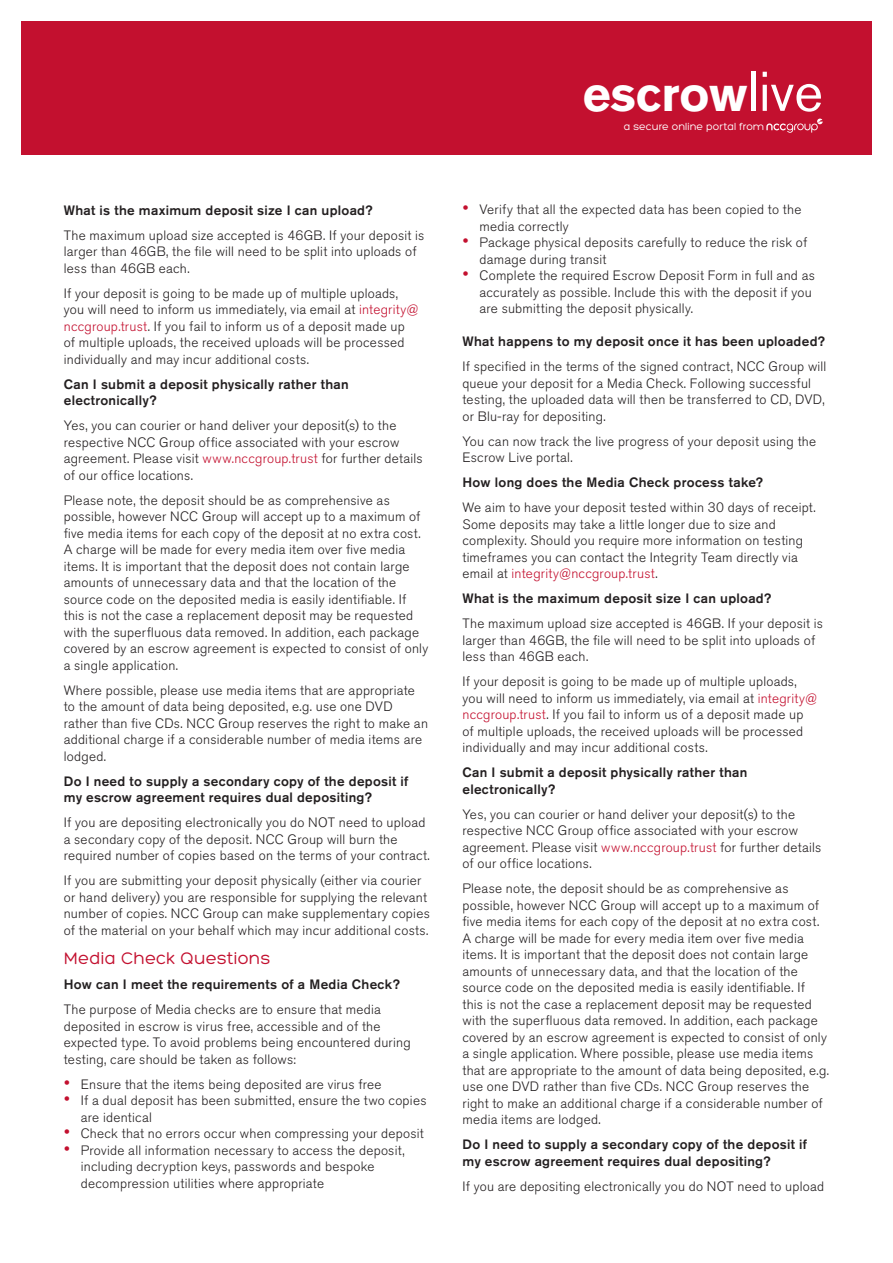
<style>
.page{position:relative;width:893px;height:1263px;background:#fff}
.page>*{position:absolute;margin:0;border:0;box-sizing:border-box;transform-origin:0 0}
.t1{font:700 48.15px "Akzidenz Grotesk BE";color:#fff}
.Numbers_Red{font:18px "Hero";letter-spacing:.01em;color:#c3102f}
.Numbers_Red-2{font:300 13.5px/16.5px "Akzidenz Grotesk BE";letter-spacing:.02em;color:#231f20}
.Numbers_Red-3{font:500 13.5px/16.5px "Akzidenz Grotesk BE";letter-spacing:.02em;color:#231f20}
.t2{font:10.8px "Hero";color:#fff}
.s1{color:#c3102f}
.s2{font-family:"Arial";font-weight:400;font-size:18px;color:#c3102f}
.s3{font-weight:400;font-size:55.5px}
</style>
<div class="page">
<div style="left:21px;top:21px;width:851px;height:133px;background:#c3102f"></div>
<svg style="left:766px;top:119px;width:57px;height:14px"></svg>
<p class="Numbers_Red-3" style="left:64px;top:201px;width:310px">What is the maximum deposit size I can upload?</p>
<p class="Numbers_Red-2" style="left:64px;top:227px;width:362px">The maximum upload size accepted is 46GB. If your deposit is larger than 46GB, the file will need to be split into uploads of less than 46GB each.</p>
<p class="Numbers_Red-2" style="left:64px;top:285px;width:356px">If your deposit is going to be made up of multiple uploads, you will need to inform us immediately, via email at <span class="s1">integrity@ nccgroup.trust</span>. If you fail to inform us of a deposit made up of multiple uploads, the received uploads will be processed individually and may incur additional costs.</p>
<p class="Numbers_Red-3" style="left:64px;top:375px;width:287px">Can I submit a deposit physically rather than electronically?</p>
<p class="Numbers_Red-2" style="left:64px;top:417px;width:360px">Yes, you can courier or hand deliver your deposit(s) to the respective NCC Group office associated with your escrow agreement. Please visit <span class="s1">www.nccgroup.trust</span> for further details of our office locations.</p>
<p class="Numbers_Red-2" style="left:64px;top:492px;width:366px">Please note, the deposit should be as comprehensive as possible, however NCC Group will accept up to a maximum of five media items for each copy of the deposit at no extra cost.<br>A charge will be made for every media item over five media items. It is important that the deposit does not contain large amounts of unnecessary data and that the location of the source code on the deposited media is easily identifiable. If this is not the case a replacement deposit may be requested with the superfluous data removed. In addition, each package covered by an escrow agreement is expected to consist of only a single application.</p>
<p class="Numbers_Red-2" style="left:64px;top:682px;width:366px">Where possible, please use media items that are appropriate to the amount of data being deposited, e.g. use one DVD rather than five CDs. NCC Group reserves the right to make an additional charge if a considerable number of media items are lodged.</p>
<p class="Numbers_Red-3" style="left:64px;top:772px;width:346px">Do I need to supply a secondary copy of the deposit if my escrow agreement requires dual depositing?</p>
<p class="Numbers_Red-2" style="left:64px;top:815px;width:368px">If you are depositing electronically you do NOT need to upload a secondary copy of the deposit. NCC Group will burn the required number of copies based on the terms of your contract.</p>
<p class="Numbers_Red-2" style="left:64px;top:873px;width:368px">If you are submitting your deposit physically (either via courier or hand delivery) you are responsible for supplying the relevant number of copies. NCC Group can make supplementary copies of the material on your behalf which may incur additional costs.</p>
<p class="Numbers_Red" style="left:64px;top:949px;width:208px">Media Check Questions</p>
<p class="Numbers_Red-3" style="left:64px;top:976px;width:338px">How can I meet the requirements of a Media Check?</p>
<p class="Numbers_Red-2" style="left:64px;top:1002px;width:348px">The purpose of Media checks are to ensure that media deposited in escrow is virus free, accessible and of the expected type. To avoid problems being encountered during testing, care should be taken as follows:</p>
<p class="Numbers_Red-2" style="left:64px;top:1076px;width:319px"><span class="s2">•</span> Ensure that the items being deposited are virus free</p>
<p class="Numbers_Red-2" style="left:81px;top:1093px;width:347px;text-indent:-17px"><span class="s2">•</span> If a dual deposit has been submitted, ensure the two copies are identical</p>
<p class="Numbers_Red-2" style="left:64px;top:1126px;width:362px"><span class="s2">•</span> Check that no errors occur when compressing your deposit</p>
<p class="Numbers_Red-2" style="left:81px;top:1142px;width:325px;text-indent:-17px"><span class="s2">•</span> Provide all information necessary to access the deposit, including decryption keys, passwords and bespoke decompression utilities where appropriate</p>
<p class="t1" style="left:583px;top:66px;width:242px">escrow<span class="s3">live</span></p>
<p class="t2" style="left:624px;top:121px;width:142px">a secure online portal from</p>
<p class="Numbers_Red-2" style="left:479px;top:201px;width:323px;text-indent:-17px"><span class="s2">•</span> Verify that all the expected data has been copied to the media correctly</p>
<p class="Numbers_Red-2" style="left:479px;top:234px;width:329px;text-indent:-17px"><span class="s2">•</span> Package physical deposits carefully to reduce the risk of damage during transit</p>
<p class="Numbers_Red-2" style="left:479px;top:267px;width:337px;text-indent:-17px"><span class="s2">•</span> Complete the required Escrow Deposit Form in full and as accurately as possible. Include this with the deposit if you are submitting the deposit physically.</p>
<p class="Numbers_Red-3" style="left:462px;top:333px;width:364px">What happens to my deposit once it has been uploaded?</p>
<p class="Numbers_Red-2" style="left:462px;top:358px;width:365px">If specified in the terms of the signed contract, NCC Group will queue your deposit for a Media Check. Following successful testing, the uploaded data will then be transferred to CD, DVD, or Blu-ray for depositing.</p>
<p class="Numbers_Red-2" style="left:462px;top:433px;width:355px">You can now track the live progress of your deposit using the<br>Escrow Live portal.</p>
<p class="Numbers_Red-3" style="left:462px;top:474px;width:302px">How long does the Media Check process take?</p>
<p class="Numbers_Red-2" style="left:462px;top:499px;width:355px">We aim to have your deposit tested within 30 days of receipt.<br>Some deposits may take a little longer due to size and complexity. Should you require more information on testing timeframes you can contact the Integrity Team directly via email at <span class="s1">integrity@nccgroup.trust</span>.</p>
<p class="Numbers_Red-3" style="left:462px;top:590px;width:310px">What is the maximum deposit size I can upload?</p>
<p class="Numbers_Red-2" style="left:462px;top:615px;width:362px">The maximum upload size accepted is 46GB. If your deposit is larger than 46GB, the file will need to be split into uploads of less than 46GB each.</p>
<p class="Numbers_Red-2" style="left:462px;top:674px;width:356px">If your deposit is going to be made up of multiple uploads, you will need to inform us immediately, via email at <span class="s1">integrity@ nccgroup.trust</span>. If you fail to inform us of a deposit made up of multiple uploads, the received uploads will be processed individually and may incur additional costs.</p>
<p class="Numbers_Red-3" style="left:462px;top:764px;width:287px">Can I submit a deposit physically rather than electronically?</p>
<p class="Numbers_Red-2" style="left:462px;top:806px;width:360px">Yes, you can courier or hand deliver your deposit(s) to the respective NCC Group office associated with your escrow agreement. Please visit <span class="s1">www.nccgroup.trust</span> for further details of our office locations.</p>
<p class="Numbers_Red-2" style="left:462px;top:881px;width:368px">Please note, the deposit should be as comprehensive as possible, however NCC Group will accept up to a maximum of five media items for each copy of the deposit at no extra cost.<br>A charge will be made for every media item over five media items. It is important that the deposit does not contain large amounts of unnecessary data, and that the location of the source code on the deposited media is easily identifiable. If<br>this is not the case a replacement deposit may be requested with the superfluous data removed. In addition, each package covered by an escrow agreement is expected to consist of only a single application. Where possible, please use media items that are appropriate to the amount of data being deposited, e.g. use one DVD rather than five CDs. NCC Group reserves the right to make an additional charge if a considerable number of media items are lodged.</p>
<p class="Numbers_Red-3" style="left:462px;top:1136px;width:346px">Do I need to supply a secondary copy of the deposit if my escrow agreement requires dual depositing?</p>
<p class="Numbers_Red-2" style="left:462px;top:1178px;width:363px">If you are depositing electronically you do NOT need to upload</p>
</div>
